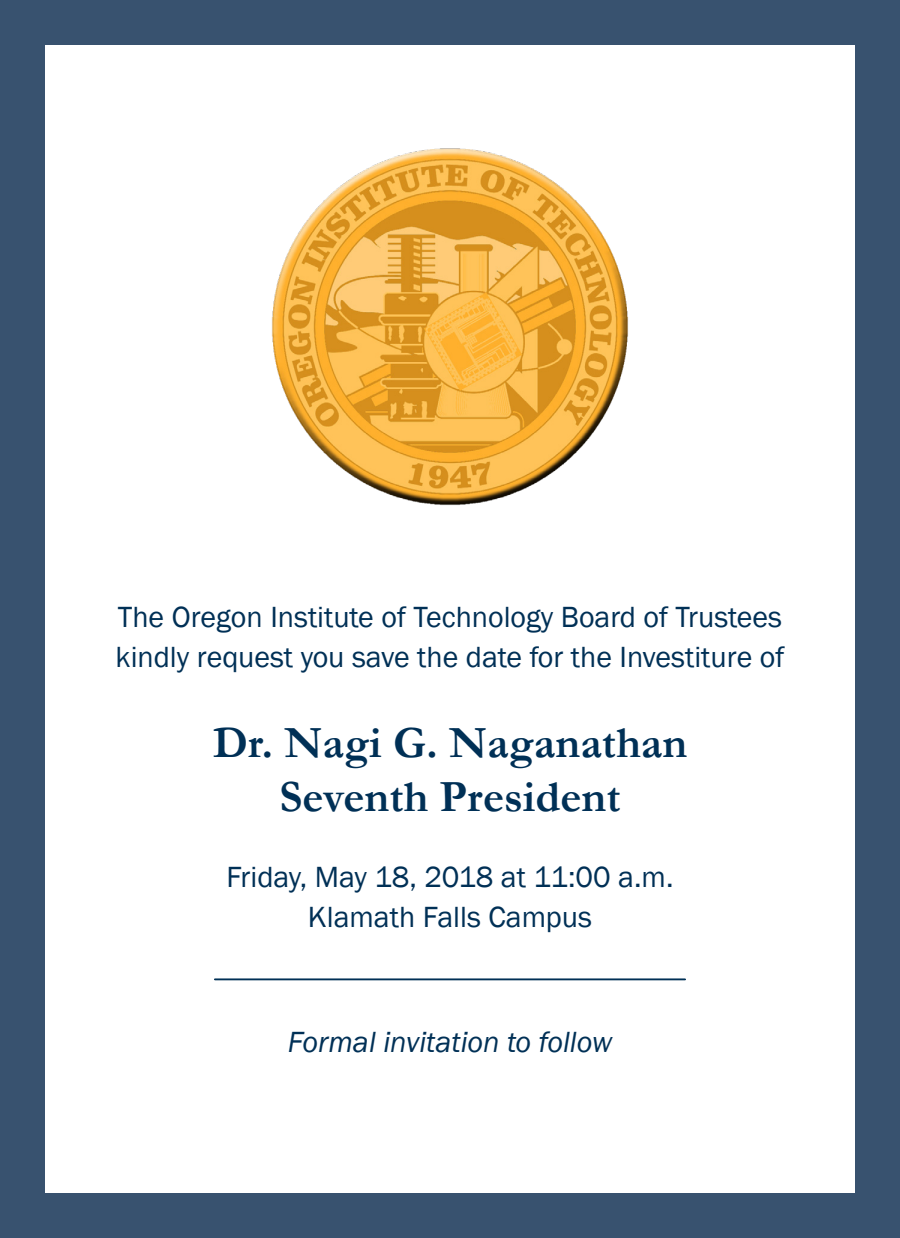
<style>
.page{position:relative;width:900px;height:1238px;background:#38526f}
.page>*{position:absolute;margin:0;border:0;box-sizing:border-box;transform-origin:0 0}
.t1{font:700 45px "Garamond";color:#003056}
.t2{font:30px/40px "Franklin Gothic";color:#003056}
.t3{font:italic 30px "Franklin Gothic";color:#003056}
</style>
<div class="page">
<div style="left:45px;top:45px;width:810px;height:1148px;background:#fff"></div>
<img style="left:272px;top:148px;width:356px;height:357px">
<hr style="left:215px;top:978px;width:470px;height:2px;background:#003056">
<p class="t2" style="left:116px;top:597px;width:670px">The Oregon Institute of Technology Board of Trustees kindly request you save the date for the Investiture of</p>
<p class="t1" style="left:213px;top:712px;width:476px">Dr. Nagi G. Naganathan</p>
<p class="t1" style="left:280px;top:766px;width:342px">Seventh President</p>
<p class="t2" style="left:226px;top:857px;width:449px">Friday, May 18, 2018 at 11:00 a.m.</p>
<p class="t2" style="left:308px;top:897px;width:286px">Klamath Falls Campus</p>
<p class="t3" style="left:288px;top:1023px;width:326px">Formal invitation to follow</p>
</div>
